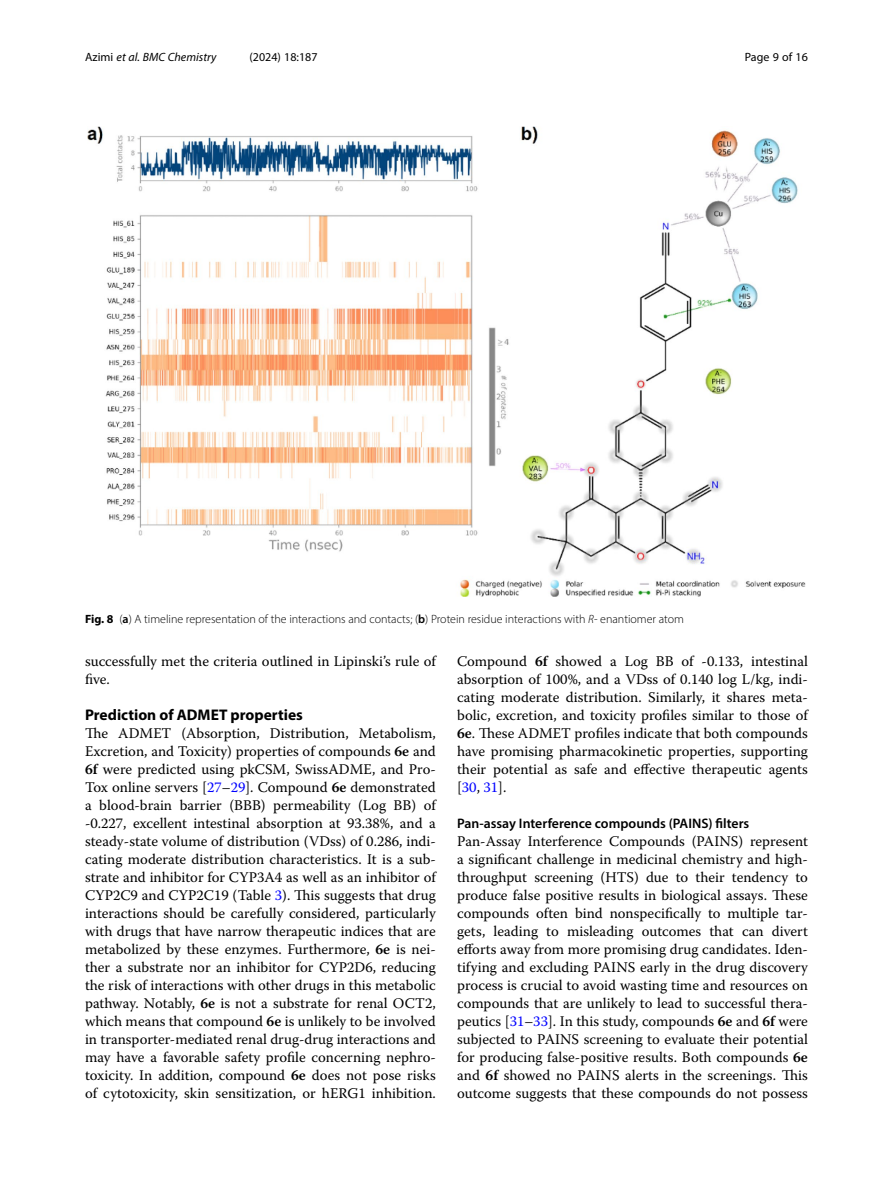
<style>
.page{position:relative;width:893px;height:1191px;background:#fff}
.page>*{position:absolute;margin:0;border:0;box-sizing:border-box;transform-origin:0 0}
.Head_1{font:700 15.45px "Myriad Pro";color:#000}
.Body_Text{font:14.7px/18px "Warnock Pro";color:#000;text-align:justify}
.Head_2{font:600 13.8px "Myriad Pro";color:#000}
.Figure_Caption{font:300 12px "Myriad Pro";color:#000}
.t1{font:italic 12px "Myriad Pro";color:#000}
.t2{font:12px "Myriad Pro";color:#000}
.s1{font-style:normal}
.s2{font-weight:700}
.s3{font-weight:600}
.s4{font-style:italic}
.s5{color:#00f}
</style>
<div class="page">
<img style="left:87px;top:126px;width:719px;height:470px">
<p class="t1" style="left:85px;top:50px;width:133px"><span class="s1">Azimi</span> et al. BMC Chemistry</p>
<p class="t2" style="left:250px;top:50px;width:70px">(2024) 18:187</p>
<p class="t2" style="left:745px;top:50px;width:65px">Page 9 of 16</p>
<p class="Figure_Caption" style="left:85px;top:612px;width:601px"><span class="s2">Fig. 8</span> (<span class="s3">a</span>) A timeline representation of the interactions and contacts; (<span class="s3">b</span>) Protein residue interactions with <span class="s4">R</span>- enantiomer atom</p>
<p class="Body_Text" style="left:85px;top:652px;width:352px">successfully met the criteria outlined in Lipinski’s rule of five.</p>
<p class="Head_1" style="left:85px;top:705px;width:219px">Prediction of ADMET properties</p>
<p class="Body_Text" style="left:85px;top:724px;width:352px">The ADMET (Absorption, Distribution, Metabolism, Excretion, and Toxicity) properties of compounds <span class="s3">6e</span> and <span class="s3">6f</span> were predicted using pkCSM, SwissADME, and Pro-Tox online servers [<span class="s5">27</span>–<span class="s5">29</span>]. Compound <span class="s3">6e</span> demonstrated a blood-brain barrier (BBB) permeability (Log BB) of -0.227, excellent intestinal absorption at 93.38%, and a steady-state volume of distribution (VDss) of 0.286, indi&shy;cating moderate distribution characteristics. It is a sub&shy;strate and inhibitor for CYP3A4 as well as an inhibitor of CYP2C9 and CYP2C19 (Table <span class="s5">3</span>). This suggests that drug interactions should be carefully considered, particularly with drugs that have narrow therapeutic indices that are metabolized by these enzymes. Furthermore, <span class="s3">6e</span> is nei&shy;ther a substrate nor an inhibitor for CYP2D6, reducing the risk of interactions with other drugs in this metabolic pathway. Notably, <span class="s3">6e</span> is not a substrate for renal OCT2, which means that compound <span class="s3">6e</span> is unlikely to be involved in transporter-mediated renal drug-drug interactions and may have a favorable safety profile concerning nephro&shy;toxicity. In addition, compound <span class="s3">6e</span> does not pose risks of cytotoxicity, skin sensitization, or hERG1 inhibition.</p>
<p class="Body_Text" style="left:457px;top:652px;width:352px">Compound <span class="s3">6f</span> showed a Log BB of -0.133, intestinal absorption of 100%, and a VDss of 0.140 log L/kg, indi&shy;cating moderate distribution. Similarly, it shares meta&shy;bolic, excretion, and toxicity profiles similar to those of <span class="s3">6e</span>. These ADMET profiles indicate that both compounds have promising pharmacokinetic properties, supporting their potential as safe and effective therapeutic agents [<span class="s5">30</span>, <span class="s5">31</span>].</p>
<p class="Head_2" style="left:457px;top:815px;width:294px">Pan-assay Interference compounds (PAINS) filters</p>
<p class="Body_Text" style="left:457px;top:832px;width:352px">Pan-Assay Interference Compounds (PAINS) represent a significant challenge in medicinal chemistry and high&shy;throughput screening (HTS) due to their tendency to produce false positive results in biological assays. These compounds often bind nonspecifically to multiple tar&shy;gets, leading to misleading outcomes that can divert efforts away from more promising drug candidates. Iden&shy;tifying and excluding PAINS early in the drug discovery process is crucial to avoid wasting time and resources on compounds that are unlikely to lead to successful thera&shy;peutics [<span class="s5">31</span>–<span class="s5">33</span>]. In this study, compounds <span class="s3">6e</span> and <span class="s3">6f</span> were subjected to PAINS screening to evaluate their potential for producing false-positive results. Both compounds <span class="s3">6e </span>and <span class="s3">6f</span> showed no PAINS alerts in the screenings. This outcome suggests that these compounds do not possess</p>
</div>
